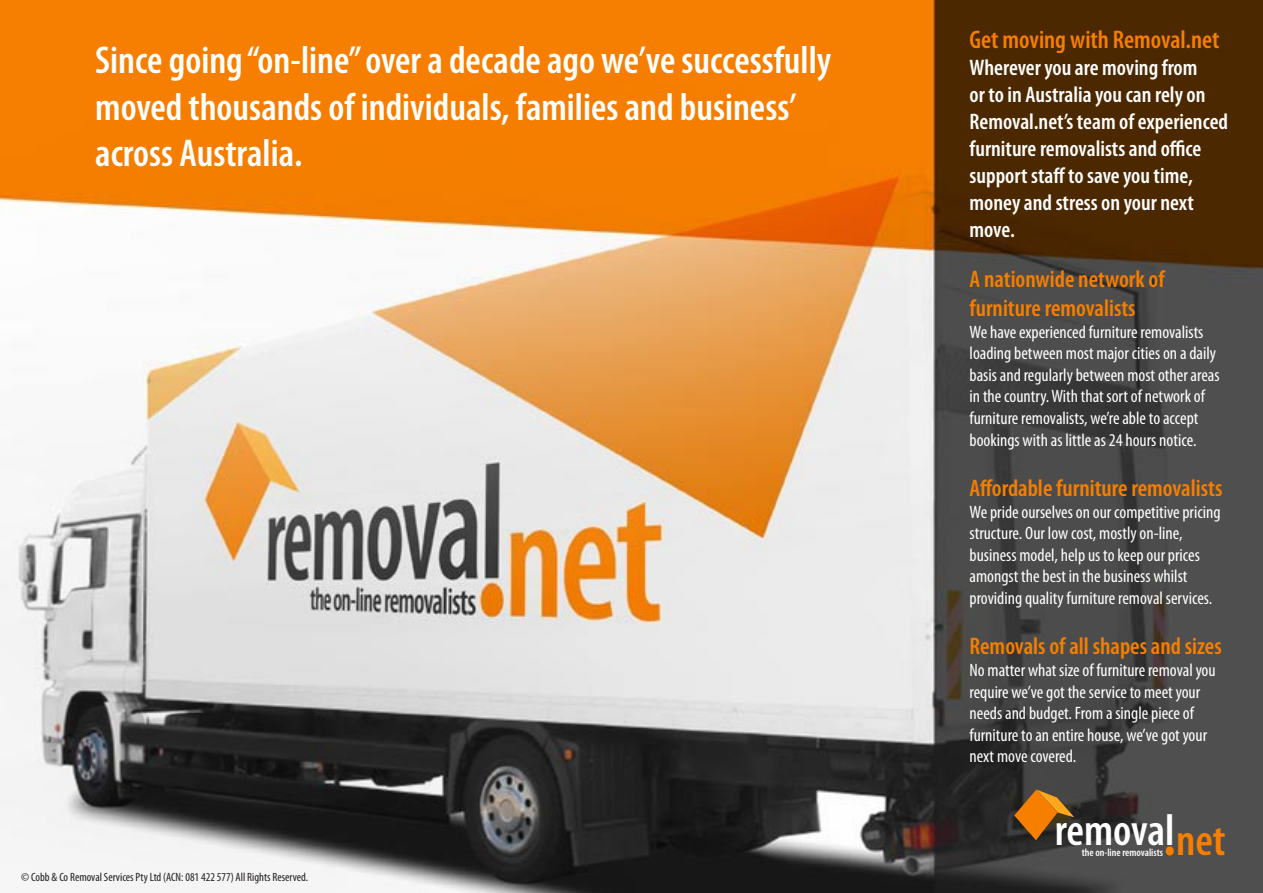
<style>
.page{position:relative;width:1263px;height:893px;background:#fff}
.page>*{position:absolute;margin:0;border:0;box-sizing:border-box;transform-origin:0 0}
.t1{font:600 condensed 44.55px "Myriad Pro";letter-spacing:-.005em;color:#fff}
.t2{font:600 condensed 44.55px "Myriad Pro";color:#f67f00}
.t3{font:600 condensed 39px/46.8px "Myriad Pro";color:#fff}
.t4{font:600 condensed 25.5px "Myriad Pro";color:#f67f00}
.t5{font:600 condensed 24px/28.8px "Myriad Pro";color:#f67f00}
.t6{font:600 condensed 22.5px/27px "Myriad Pro";color:#fff}
.t7{font:condensed 18px/21.6px "Myriad Pro";color:#fff}
.t8{font:condensed 12px "Myriad Pro";color:#231f20}
.t9{font:600 condensed 10.8px "Myriad Pro";color:#fff}
.s1{font-size:61.5px}
</style>
<div class="page">
<img style="left:0;top:0;width:1263px;height:893px">
<svg style="left:1014px;top:789px;width:60px;height:51px;background:#8a571b"></svg>
<p class="t3" style="left:95px;top:36px;width:738px">Since going “on-line” over a decade ago we’ve successfully moved thousands of individuals, families and business’ across Australia.</p>
<p class="t8" style="left:21px;top:869px;width:288px">© Cobb &amp; Co Removal Services Pty Ltd (ACN: 081 422 577) All Rights Reserved.</p>
<p class="t4" style="left:969px;top:24px;width:251px">Get moving with Removal.net</p>
<p class="t6" style="left:969px;top:53px;width:260px">Wherever you are moving from<br>or to in Australia you can rely on<br>Removal.net’s team of experienced furniture removalists and office support staff to save you time, money and stress on your next move.</p>
<p class="t5" style="left:969px;top:264px;width:197px">A nationwide network of furniture removalists</p>
<p class="t7" style="left:969px;top:321px;width:252px">We have experienced furniture removalists loading between most major cities on a daily basis and regularly between most other areas in the country. With that sort of network of furniture removalists, we’re able to accept bookings with as little as 24 hours notice.</p>
<p class="t5" style="left:969px;top:473px;width:254px">Affordable furniture removalists</p>
<p class="t7" style="left:969px;top:501px;width:253px">We pride ourselves on our competitive pricing structure. Our low cost, mostly on-line, business model, help us to keep our prices amongst the best in the business whilst providing quality furniture removal services.</p>
<p class="t5" style="left:969px;top:632px;width:254px">Removals of all shapes and sizes</p>
<p class="t7" style="left:969px;top:659px;width:248px">No matter what size of furniture removal you require we’ve got the service to meet your needs and budget. From a single piece of furniture to an entire house, we’ve got your next move covered.</p>
<p class="t1" style="left:1055px;top:803px;width:121px">removal</p>
<p class="t9" style="left:1082px;top:845px;width:83px">the on-line removalists</p>
<p class="t2" style="left:1163px;top:813px;width:64px"><span class="s1">.</span>net</p>
</div>
